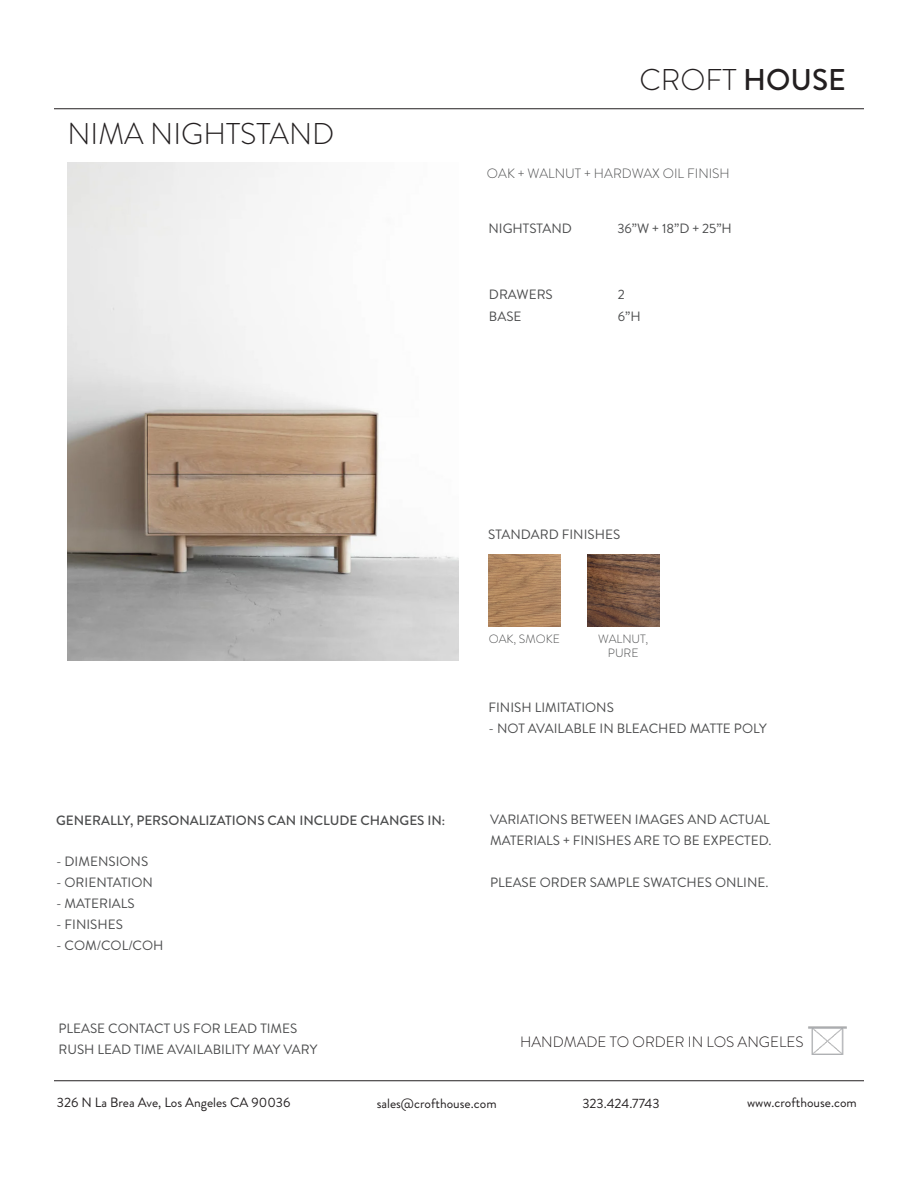
<style>
.page{position:relative;width:918px;height:1188px;background:#fff}
.page>*{position:absolute;margin:0;border:0;box-sizing:border-box;transform-origin:0 0}
.t1{font:300 30px "Brandon Grotesque";color:#231f20}
.t2{font:300 15px "Brandon Grotesque";color:#231f20}
.t3{font:13.5px "Brandon Grotesque";color:#4b4c4d}
.t4{font:13.5px "Brandon Grotesque";color:#231f20}
.t5{font:500 13.5px "Brandon Grotesque";color:#4b4c4d}
.t6{font:300 13.5px "Brandon Grotesque";color:#4b4c4d}
.t7{font:300 12px/14.4px "Brandon Grotesque";color:#4b4c4d;text-align:center}
.s1{font-weight:500}
</style>
<div class="page">
<hr style="left:54px;top:1080px;width:810px;height:1px;background:#231f20">
<hr style="left:54px;top:108px;width:810px;height:1px;background:#231f20">
<img style="left:808px;top:1026px;width:39px;height:29px">
<img style="left:68px;top:162px;width:391px;height:499px">
<svg style="left:587px;top:555px;width:72px;height:72px;background:#765442"></svg>
<img style="left:488px;top:555px;width:72px;height:72px">
<p class="t1" style="left:68px;top:113px;width:268px">NIMA NIGHTSTAND</p>
<p class="t1" style="left:639px;top:59px;width:208px">CROFT <span class="s1">HOUSE</span></p>
<p class="t6" style="left:487px;top:164px;width:244px">OAK + WALNUT + HARDWAX OIL FINISH</p>
<p class="t3" style="left:488px;top:219px;width:85px">NIGHTSTAND</p>
<p class="t3" style="left:617px;top:219px;width:116px">36”W + 18”D + 25”H</p>
<p class="t3" style="left:489px;top:285px;width:65px">DRAWERS</p>
<p class="t3" style="left:618px;top:285px;width:9px">2</p>
<p class="t3" style="left:489px;top:307px;width:34px">BASE</p>
<p class="t3" style="left:618px;top:307px;width:24px">6”H</p>
<p class="t5" style="left:56px;top:811px;width:391px">GENERALLY, PERSONALIZATIONS CAN INCLUDE CHANGES IN:</p>
<p class="t3" style="left:56px;top:852px;width:94px">- DIMENSIONS</p>
<p class="t3" style="left:56px;top:873px;width:98px">- ORIENTATION</p>
<p class="t3" style="left:56px;top:894px;width:80px">- MATERIALS</p>
<p class="t3" style="left:56px;top:915px;width:69px">- FINISHES</p>
<p class="t3" style="left:56px;top:936px;width:109px">- COM/COL/COH</p>
<p class="t3" style="left:58px;top:1019px;width:240px">PLEASE CONTACT US FOR LEAD TIMES</p>
<p class="t3" style="left:58px;top:1040px;width:260px">RUSH LEAD TIME AVAILABILITY MAY VARY</p>
<p class="t3" style="left:488px;top:525px;width:133px">STANDARD FINISHES</p>
<p class="t7" style="left:489px;top:632px;width:73px">OAK, SMOKE</p>
<p class="t7" style="left:598px;top:632px;width:52px">WALNUT,<br>PURE</p>
<p class="t3" style="left:488px;top:698px;width:127px">FINISH LIMITATIONS</p>
<p class="t3" style="left:488px;top:719px;width:280px">- NOT AVAILABLE IN BLEACHED MATTE POLY</p>
<p class="t3" style="left:490px;top:811px;width:281px">VARIATIONS BETWEEN IMAGES AND ACTUAL</p>
<p class="t3" style="left:490px;top:832px;width:283px">MATERIALS + FINISHES ARE TO BE EXPECTED.</p>
<p class="t3" style="left:490px;top:874px;width:280px">PLEASE ORDER SAMPLE SWATCHES ONLINE.</p>
<p class="t2" style="left:520px;top:1032px;width:285px">HANDMADE TO ORDER IN LOS ANGELES</p>
<p class="t4" style="left:57px;top:1093px;width:235px">326 N La Brea Ave, Los Angeles CA 90036</p>
<p class="t4" style="left:377px;top:1094px;width:121px">sales@crofthouse.com</p>
<p class="t4" style="left:582px;top:1094px;width:79px">323.424.7743</p>
<p class="t4" style="left:747px;top:1093px;width:111px">www.crofthouse.com</p>
</div>
